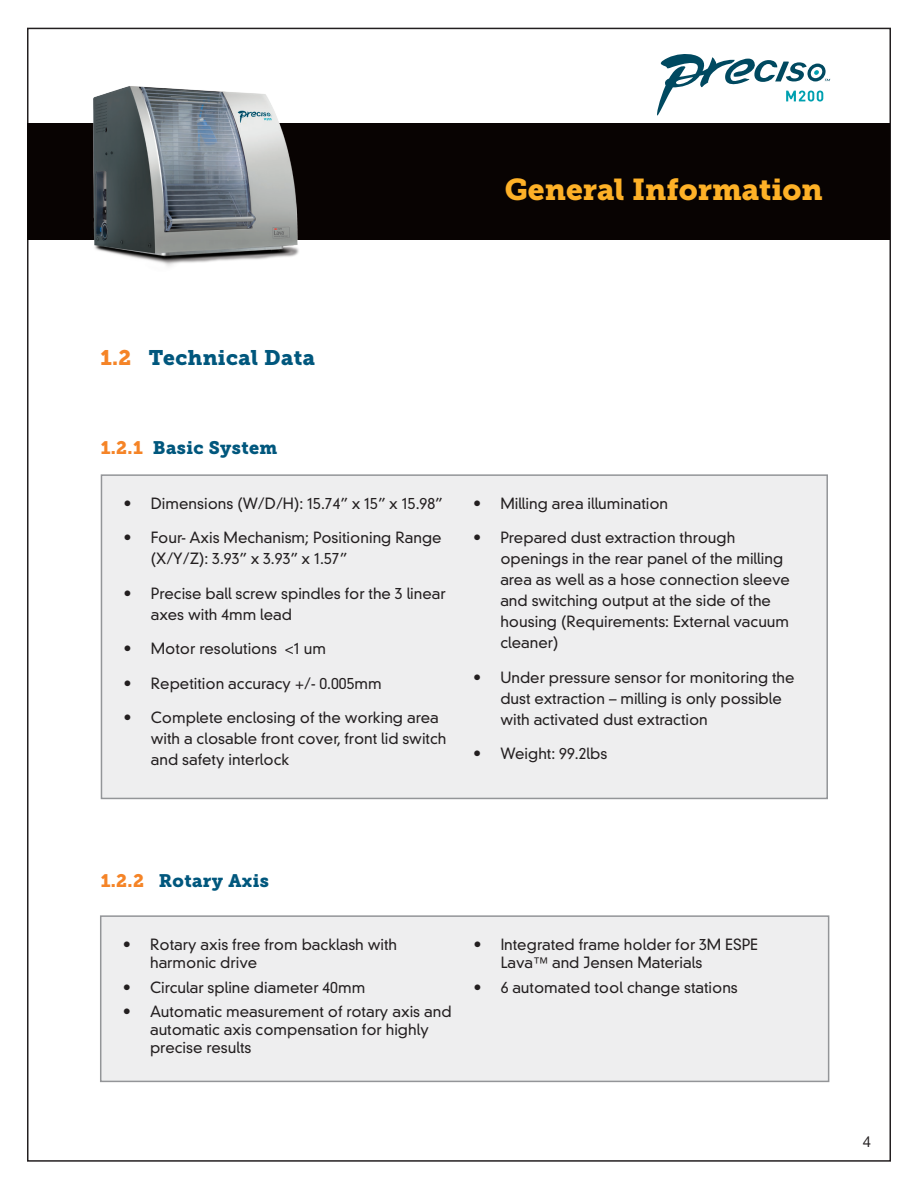
<style>
.page{position:relative;width:918px;height:1188px;background:#fff}
.page>*{position:absolute;margin:0;border:0;box-sizing:border-box;transform-origin:0 0}
.t1{font:30px "Museo Slab 900";color:#feb127}
.t2{font:21px "Museo Slab 900";letter-spacing:.02em;color:#00577d}
.t3{font:18px "Museo Slab 900";letter-spacing:.02em;color:#00577d}
.t4{font:300 15px/21px "DIN Neuzeit Grotesk Std";color:#231f20}
.t5{font:15px "Helvetica Neue LT Pro";color:#231f20}
.s1{color:#f58427}
.s2{font-family:"Avenir LT Std";font-weight:400}
</style>
<div class="page">
<div style="left:27px;top:123px;width:862px;height:117px;background:#080302"></div>
<img style="left:93px;top:86px;width:206px;height:181px">
<svg style="left:657px;top:54px;width:173px;height:62px"></svg>
<div style="left:101px;top:475px;width:726px;height:323px;background:#eeeeef"></div>
<div style="left:101px;top:474px;width:727px;height:325px;border:2px solid #939598"></div>
<div style="left:101px;top:916px;width:728px;height:165px;background:#eeeeef"></div>
<div style="left:100px;top:915px;width:729px;height:167px;border:2px solid #939598"></div>
<p class="t1" style="left:505px;top:172px;width:319px">General Information</p>
<p class="t2" style="left:100px;top:346px;width:216px"><span class="s1">1.2</span> Technical Data</p>
<p class="t3" style="left:101px;top:437px;width:178px"><span class="s1">1.2.1</span> Basic System</p>
<p class="t4" style="left:124px;top:493px;width:321px">• Dimensions (W/D/H): 15.74” x 15” x 15.98”</p>
<p class="t4" style="left:151px;top:528px;width:292px;text-indent:-27px">• Four- Axis Mechanism; Positioning Range (X/Y/Z): 3.93” x 3.93” x 1.57”</p>
<p class="t4" style="left:151px;top:583px;width:297px;text-indent:-27px">• Precise ball screw spindles for the 3 linear axes with 4mm lead</p>
<p class="t4" style="left:124px;top:639px;width:204px">• Motor resolutions &lt;1 um</p>
<p class="t4" style="left:124px;top:673px;width:259px">• Repetition accuracy +/- 0.005mm</p>
<p class="t4" style="left:151px;top:708px;width:297px;text-indent:-27px">• Complete enclosing of the working area with a closable front cover, front lid switch and safety interlock</p>
<p class="t4" style="left:473px;top:493px;width:196px">• Milling area illumination</p>
<p class="t4" style="left:500px;top:528px;width:291px;text-indent:-27px">• Prepared dust extraction through openings in the rear panel of the milling area as well as a hose connection sleeve and switching output at the side of the housing (Requirements: External vacuum cleaner)</p>
<p class="t4" style="left:500px;top:667px;width:296px;text-indent:-27px">• Under pressure sensor for monitoring the dust extraction – milling is only possible with activated dust extraction</p>
<p class="t4" style="left:473px;top:744px;width:135px">• Weight: 99.2lbs</p>
<p class="t3" style="left:101px;top:870px;width:170px"><span class="s1">1.2.2</span> Rotary Axis</p>
<p class="t4" style="left:150px;top:936px;width:249px;line-height:18px;text-indent:-27px">• Rotary axis free from backlash with harmonic drive</p>
<p class="t4" style="left:123px;top:977px;width:244px">• Circular spline diameter 40mm</p>
<p class="t4" style="left:150px;top:1003px;width:303px;line-height:18px;text-indent:-27px">• Automatic measurement of rotary axis and automatic axis compensation for highly precise results</p>
<p class="t4" style="left:501px;top:936px;width:259px;line-height:18px;text-indent:-27px">• Integrated frame holder for 3M ESPE<br>Lava<span class="s2">™</span> and Jensen Materials</p>
<p class="t4" style="left:474px;top:977px;width:266px">• 6 automated tool change stations</p>
<p class="t5" style="left:863px;top:1132px;width:10px">4</p>
</div>
